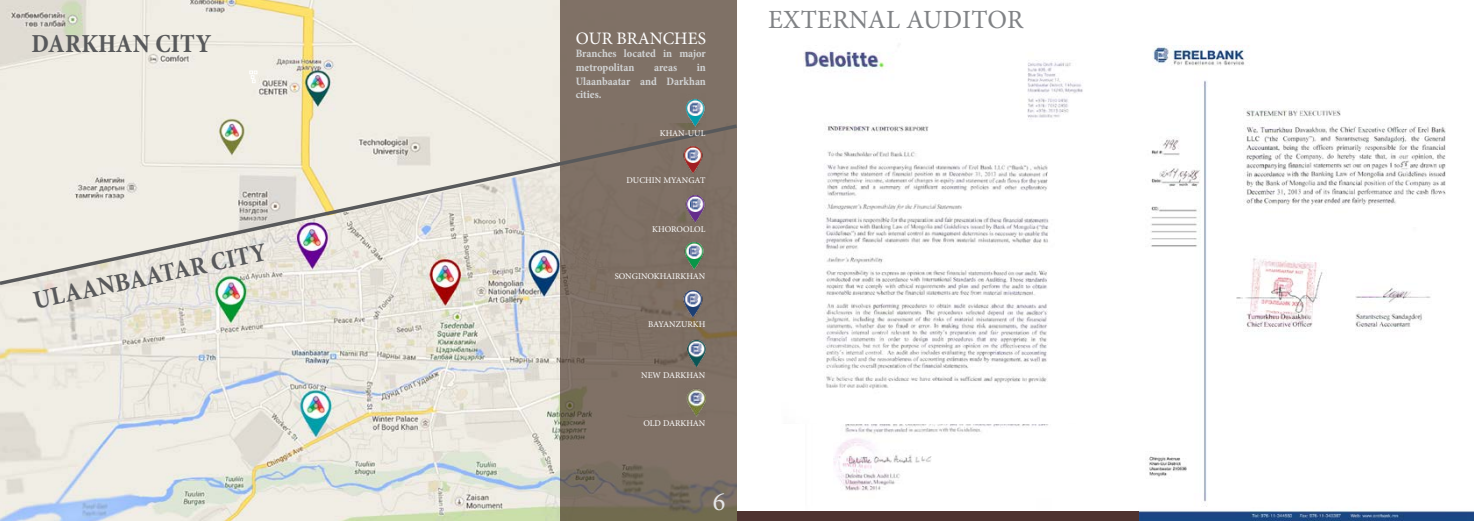
<style>
.page{position:relative;width:1474px;height:521px;background:#fff}
.page>*{position:absolute;margin:0;border:0;box-sizing:border-box;transform-origin:0 0}
.t1{font:700 condensed 26.25px "Minion Pro";letter-spacing:.01em;color:#58595b}
.t2{font:26.25px "Minion Pro";letter-spacing:.01em;color:#808285}
.t3{font:26.25px "Minion Pro";color:#e6e7e8}
.t4{font:17.5px "Minion Pro";color:#fff}
.t5{font:700 condensed 11.38px/13.7px "Minion Pro";color:#d1d3d4}
.t6{font:8.75px "Minion Pro";color:#fff}
</style>
<div class="page">
<img style="left:0;top:287px;width:560px;height:234px">
<img style="left:0;top:0;width:560px;height:122px">
<svg style="left:560px;top:0;width:177px;height:521px;background:#7c6f63"></svg>
<svg style="left:0;top:122px;width:737px;height:165px;background:#cec8bf"></svg>
<img style="left:678px;top:381px;width:27px;height:41px">
<img style="left:680px;top:332px;width:25px;height:41px">
<svg style="left:249px;top:71px;width:8px;height:12px"></svg>
<img style="left:680px;top:93px;width:25px;height:37px">
<img style="left:681px;top:140px;width:24px;height:37px">
<img style="left:683px;top:189px;width:22px;height:37px">
<img style="left:681px;top:236px;width:24px;height:38px">
<img style="left:681px;top:284px;width:24px;height:38px">
<div style="left:413px;top:0;width:134px;height:28px;background:#f0eee6"></div>
<img style="left:833px;top:424px;width:216px;height:67px">
<img style="left:803px;top:51px;width:280px;height:72px">
<img style="left:823px;top:124px;width:226px;height:265px">
<img style="left:1138px;top:45px;width:335px;height:476px">
<div style="left:737px;top:511px;width:401px;height:10px;background:#4e3330"></div>
<h1 class="t1" style="left:32px;top:25px;width:181px">DARKHAN CITY</h1>
<h1 class="t1" style="left:30px;top:283px;width:239px;rotate:-12deg">ULAANBAATAR CITY</h1>
<h2 class="t4" style="left:576px;top:26px;width:132px">OUR BRANCHES</h2>
<h3 class="t5" style="left:575px;top:47px;width:132px">Branches located in major metropolitan</h3>
<h3 class="t5" style="left:575px;top:60px;width:132px;text-align:justify;text-indent:121px">in Ulaanbaatar and Darkhan cities.</h3>
<h3 class="t5" style="left:654px;top:60px;width:25px">areas</h3>
<p class="t6" style="left:660px;top:127px;width:47px">KHAN-UUL</p>
<p class="t6" style="left:626px;top:174px;width:80px">DUCHIN MYANGAT</p>
<p class="t6" style="left:652px;top:223px;width:55px">KHOROOLOL</p>
<p class="t6" style="left:614px;top:271px;width:92px">SONGINOKHAIRKHAN</p>
<p class="t6" style="left:648px;top:319px;width:59px">BAYANZURKH</p>
<p class="t6" style="left:641px;top:369px;width:66px">NEW DARKHAN</p>
<p class="t6" style="left:643px;top:418px;width:63px">OLD DARKHAN</p>
<h1 class="t3" style="left:712px;top:484px;width:14px">6</h1>
<h1 class="t2" style="left:768px;top:2px;width:257px">EXTERNAL AUDITOR</h1>
</div>
